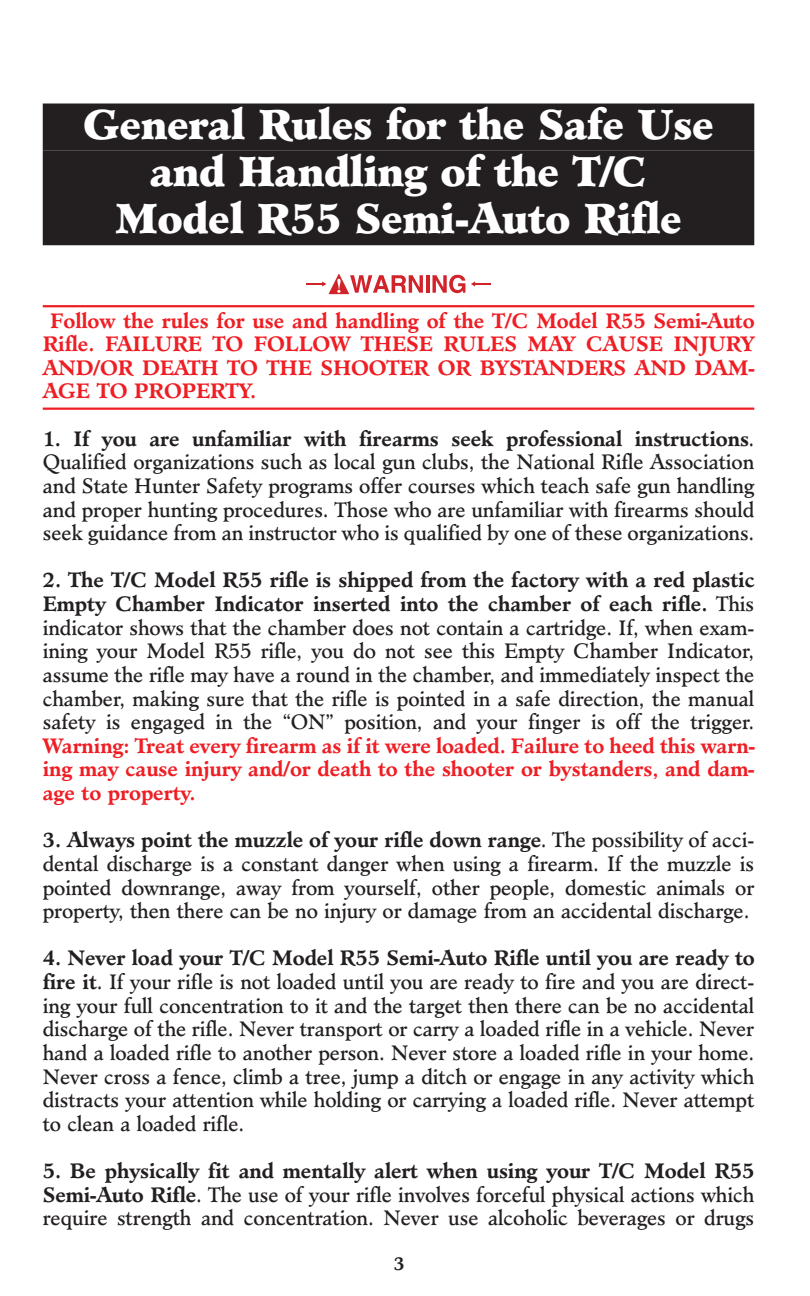
<style>
.page{position:relative;width:810px;height:1296px;background:#fff}
.page>*{position:absolute;margin:0;border:0;box-sizing:border-box;transform-origin:0 0}
.t1{font:900 40.5px/47.2px "Minister";letter-spacing:-.015em;color:#fff;text-align:center}
.t2{font:20.25px/23.6px "Minister";letter-spacing:-.005em;color:#231f20;text-align:justify}
.t3{font:700 20.25px/23.6px "Minister";letter-spacing:-.005em;color:#ee1e24;text-align:justify}
.t4{font:700 18px "Minister";color:#231f20}
.s1{font-weight:700}
</style>
<div class="page">
<div style="left:43px;top:104px;width:711px;height:47px;background:#231f20"></div>
<div style="left:43px;top:151px;width:711px;height:47px;background:#231f20"></div>
<div style="left:43px;top:198px;width:711px;height:47px;background:#231f20"></div>
<hr style="left:43px;top:305px;width:711px;height:2px;background:#ee1e24">
<hr style="left:43px;top:408px;width:711px;height:2px;background:#ee1e24">
<hr style="left:426px;top:275px;width:4px;height:18px;background:#d1232a">
<svg style="left:433px;top:275px;width:32px;height:18px"></svg>
<svg style="left:306px;top:274px;width:117px;height:20px"></svg>
<svg style="left:471px;top:281px;width:20px;height:6px"></svg>
<h1 class="t1" style="left:83px;top:104px;width:633px">General Rules for the Safe Use and Handling of the T/C<br>Model R55 Semi-Auto Rifle</h1>
<p class="t3" style="left:43px;top:310px;width:714px;text-indent:8px">Follow the rules for use and handling of the T/C Model R55 Semi-Auto Rifle. FAILURE TO FOLLOW THESE RULES MAY CAUSE INJURY AND/OR DEATH TO THE SHOOTER OR BYSTANDERS AND DAM-AGE TO PROPERTY.</p>
<p class="t2" style="left:43px;top:428px;width:713px"><span class="s1">1. If you are unfamiliar with firearms seek professional instructions</span>.<br>Qualified organizations such as local gun clubs, the National Rifle Association and State Hunter Safety programs offer courses which teach safe gun handling and proper hunting procedures. Those who are unfamiliar with firearms should seek guidance from an instructor who is qualified by one of these organizations.</p>
<p class="t2" style="left:43px;top:570px;width:714px"><span class="s1">2. The T/C Model R55 rifle is shipped from the factory with a red plastic Empty Chamber Indicator inserted into the chamber of each rifle.</span> This indicator shows that the chamber does not contain a cartridge. If, when exam&shy;ining your Model R55 rifle, you do not see this Empty Chamber Indicator, assume the rifle may have a round in the chamber, and immediately inspect the chamber, making sure that the rifle is pointed in a safe direction, the manual safety is engaged in the “ON” position, and your finger is off the trigger.</p>
<p class="t3" style="left:43px;top:735px;width:714px">Warning: Treat every firearm as if it were loaded. Failure to heed this warn&shy;ing may cause injury and/or death to the shooter or bystanders, and dam&shy;age to property.</p>
<p class="t2" style="left:43px;top:830px;width:713px"><span class="s1">3. Always point the muzzle of your rifle down range</span>. The possibility of acci&shy;dental discharge is a constant danger when using a firearm. If the muzzle is pointed downrange, away from yourself, other people, domestic animals or property, then there can be no injury or damage from an accidental discharge.</p>
<p class="t2" style="left:43px;top:948px;width:714px"><span class="s1">4. Never load your T/C Model R55 Semi-Auto Rifle until you are ready to fire it</span>. If your rifle is not loaded until you are ready to fire and you are direct&shy;ing your full concentration to it and the target then there can be no accidental discharge of the rifle. Never transport or carry a loaded rifle in a vehicle. Never hand a loaded rifle to another person. Never store a loaded rifle in your home.<br>Never cross a fence, climb a tree, jump a ditch or engage in any activity which distracts your attention while holding or carrying a loaded rifle. Never attempt to clean a loaded rifle.</p>
<p class="t2" style="left:43px;top:1161px;width:713px"><span class="s1">5. Be physically fit and mentally alert when using your T/C Model R55<br>Semi-Auto Rifle</span>. The use of your rifle involves forceful physical actions which require strength and concentration. Never use alcoholic beverages or drugs</p>
<p class="t4" style="left:394px;top:1256px;width:12px">3</p>
</div>
